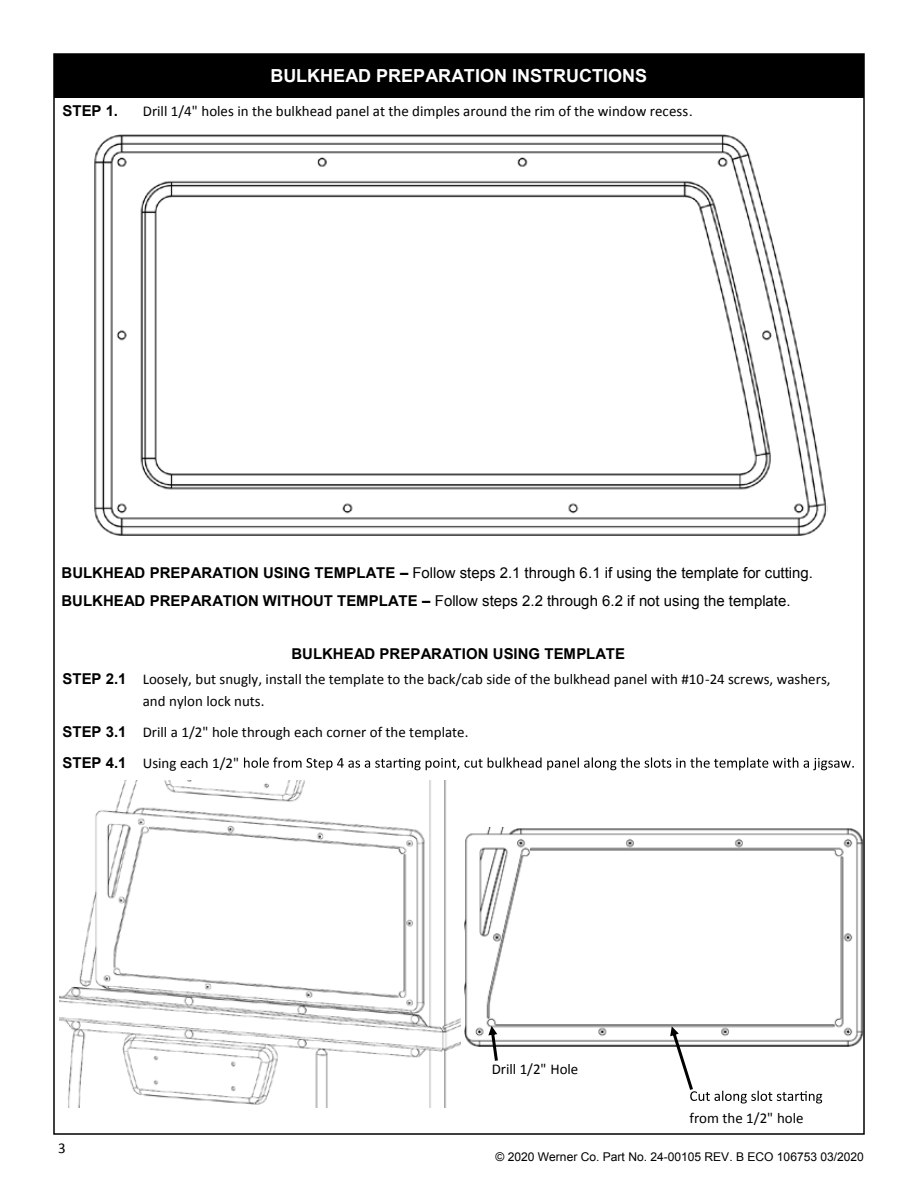
<style>
.page{position:relative;width:918px;height:1188px;background:#fff}
.page>*{position:absolute;margin:0;border:0;box-sizing:border-box;transform-origin:0 0}
.t1{font:700 18px "Arial";color:#fff}
.t2{font:15px/21.8px "Calibri";color:#000}
.t3{font:15px/28.5px "Arial";color:#000}
.t4{font:700 15px "Arial";color:#000}
.t5{font:12px "Arial";color:#000}
.s1{font-family:"Arial"}
.s2{font-weight:700}
.s3{font-family:"Arial";font-weight:700}
</style>
<div class="page">
<div style="left:54px;top:54px;width:810px;height:43px;background:#000"></div>
<svg style="left:244px;top:757px;width:610px;height:13px"></svg>
<img style="left:464px;top:828px;width:398px;height:219px">
<svg style="left:488px;top:1026px;width:10px;height:35px"></svg>
<svg style="left:670px;top:1026px;width:152px;height:78px"></svg>
<img style="left:94px;top:134px;width:734px;height:402px">
<img style="left:59px;top:780px;width:402px;height:327px">
<p class="t1" style="left:270px;top:64px;width:378px">BULKHEAD PREPARATION INSTRUCTIONS</p>
<p class="t4" style="left:62px;top:101px;width:57px">STEP 1.</p>
<p class="t2" style="left:143px;top:100px;width:552px">Drill 1/4" holes in the bulkhead panel at the dimples around the rim of the window recess<span class="s1">.</span></p>
<p class="t3" style="left:62px;top:558px;width:753px"><span class="s2">BULKHEAD PREPARATION USING TEMPLATE –</span> Follow steps 2.1 through 6.1 if using the template for cutting.<br><span class="s2">BULKHEAD PREPARATION WITHOUT TEMPLATE –</span> Follow steps 2.2 through 6.2 if not using the template.</p>
<p class="t4" style="left:291px;top:644px;width:335px">BULKHEAD PREPARATION USING TEMPLATE</p>
<p class="t2" style="left:143px;top:668px;width:689px;text-indent:-80px"><span class="s3">STEP 2.1</span> Loosely, but snugly, install the template to the back/cab side of the bulkhead panel with #10-24 screws, washers, and nylon lock nuts.</p>
<p class="t2" style="left:62px;top:717px;width:408px;line-height:30.8px"><span class="s3">STEP 3.1</span> Drill a 1/2" hole through each corner of the template.<br><span class="s3">STEP 4.1</span> Using each 1/2"</p>
<p class="t2" style="left:58px;top:1137px;width:9px">3</p>
<p class="t2" style="left:492px;top:1058px;width:88px">Drill 1/2" Hole</p>
<p class="t2" style="left:690px;top:1107px;width:116px">from the 1/2" hole</p>
<p class="t5" style="left:495px;top:1149px;width:370px">© 2020 Werner Co. Part No. 24-00105 REV. B ECO 106753 03/2020</p>
</div>
